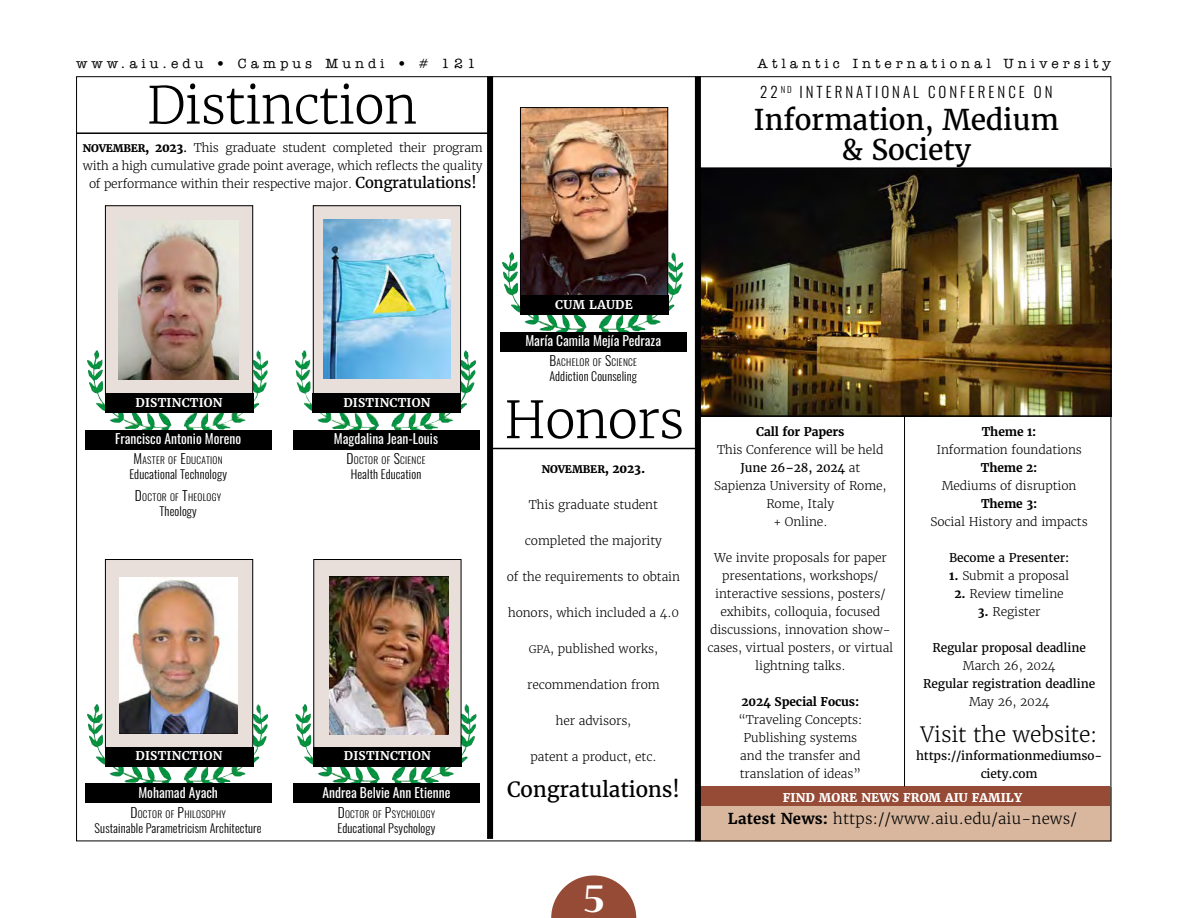
<style>
.page{position:relative;width:1188px;height:918px;background:#fff}
.page>*{position:absolute;margin:0;border:0;box-sizing:border-box;transform-origin:0 0}
.t1{font:300 51px "Merriweather";letter-spacing:-.02em;color:#000}
.t2{font:800 39px "Ador Hairline";color:#fff}
.t3{font:28.5px/30px "Merriweather";letter-spacing:-.01em;color:#000;text-align:center}
.t4{font:300 21px "Merriweather";letter-spacing:-.01em;color:#000}
.t5{font:21px "Merriweather";letter-spacing:-.01em;color:#000}
.t6{font:300 15px "Merriweather";letter-spacing:.01em;color:#000}
.t7{font:300 15px "Oswald";letter-spacing:.2em;color:#000}
.t8{font:13.5px "Oswald";color:#fff}
.t9{font:500 13.5px "American Typewriter ITC Pro";letter-spacing:.3em;color:#000}
.t10{font:300 12px/18px "Merriweather";letter-spacing:-.01em;color:#000;text-align:center}
.t11{font:300 12px "Oswald";letter-spacing:.01em;color:#000}
.t12{font:12px/18px "Merriweather";letter-spacing:-.01em;color:#000;text-align:center}
.t13{font:700 12px "Merriweather";letter-spacing:.02em;color:#fff}
.t14{font:700 12px "Merriweather";letter-spacing:-.01em;color:#000}
.t15{font:800 12px "Merriweather";letter-spacing:.01em;color:#fff}
.t16{font:800 10.5px "Merriweather";letter-spacing:-.01em;color:#000}
.t17{font:300 9.45px "Oswald";letter-spacing:.03em;color:#000}
.s1{font-weight:800;font-size:10.5px}
.s2{font-weight:800}
.s3{font-weight:400}
.s4{font-weight:400;font-size:15px}
.s5{font-size:13.5px}
.s6{font-size:12px}
.s7{font-size:10.5px}
.s8{font-weight:700}
</style>
<div class="page">
<img style="left:701px;top:169px;width:408px;height:246px">
<div style="left:697px;top:787px;width:414px;height:54px;background:#d8b79e"></div>
<div style="left:697px;top:786px;width:413px;height:20px;background:#964b36"></div>
<svg style="left:551px;top:875px;width:85px;height:43px"></svg>
<div style="left:695px;top:76px;width:6px;height:765px;background:#000"></div>
<div style="left:487px;top:76px;width:6px;height:763px;background:#000"></div>
<hr style="left:904px;top:417px;width:1px;height:369px;background:#000">
<hr style="left:697px;top:167px;width:413px;height:2px;background:#000">
<hr style="left:699px;top:415px;width:411px;height:2px;background:#000">
<img style="left:295px;top:704px;width:181px;height:80px">
<div style="left:314px;top:560px;width:147px;height:188px;background:#e8dfdb"></div>
<img style="left:330px;top:577px;width:119px;height:158px">
<div style="left:293px;top:784px;width:187px;height:19px;background:#000"></div>
<div style="left:313px;top:747px;width:149px;height:19px;background:#000"></div>
<img style="left:87px;top:350px;width:181px;height:80px">
<div style="left:105px;top:206px;width:148px;height:188px;background:#e8dfdb"></div>
<img style="left:119px;top:221px;width:119px;height:159px">
<div style="left:105px;top:205px;width:148px;height:189px;border:1px solid #000"></div>
<div style="left:85px;top:430px;width:186px;height:19px;background:#000"></div>
<div style="left:105px;top:393px;width:148px;height:20px;background:#000"></div>
<img style="left:87px;top:704px;width:181px;height:80px">
<div style="left:105px;top:560px;width:148px;height:188px;background:#e8dfdb"></div>
<div style="left:105px;top:559px;width:148px;height:189px;border:1px solid #000"></div>
<img style="left:119px;top:578px;width:119px;height:156px">
<div style="left:85px;top:784px;width:186px;height:19px;background:#000"></div>
<div style="left:105px;top:747px;width:148px;height:19px;background:#000"></div>
<img style="left:295px;top:350px;width:181px;height:80px">
<div style="left:313px;top:206px;width:148px;height:188px;background:#e8dfdb"></div>
<div style="left:313px;top:205px;width:148px;height:189px;border:1px solid #000"></div>
<img style="left:323px;top:220px;width:128px;height:158px">
<div style="left:293px;top:430px;width:186px;height:19px;background:#000"></div>
<div style="left:313px;top:393px;width:148px;height:20px;background:#000"></div>
<img style="left:502px;top:252px;width:181px;height:80px">
<img style="left:522px;top:109px;width:144px;height:185px">
<div style="left:520px;top:107px;width:148px;height:189px;border:1px solid #000"></div>
<div style="left:500px;top:332px;width:187px;height:19px;background:#000"></div>
<div style="left:520px;top:295px;width:148px;height:19px;background:#000"></div>
<hr style="left:76px;top:132px;width:414px;height:2px;background:#000">
<hr style="left:490px;top:448px;width:208px;height:1px;background:#000">
<p class="t9" style="left:76px;top:55px;width:401px">www.aiu.edu • Campus Mundi • # 121</p>
<p class="t9" style="left:758px;top:55px;width:355px">Atlantic International University</p>
<h1 class="t1" style="left:147px;top:74px;width:272px">Distinction</h1>
<p class="t10" style="left:83px;top:139px;width:401px"><span class="s1">NOVEMBER</span><span class="s2">, 2023</span><span class="s3">.</span> This graduate student completed their program with a high cumulative grade point average, which reflects the quality of performance within their respective major. <span class="s4">Congratulations!</span></p>
<p class="t7" style="left:760px;top:79px;width:294px">22 <sup>ND</sup> INTERNATIONAL CONFERENCE ON</p>
<h3 class="t3" style="left:753px;top:105px;width:307px">Information, Medium &amp; Society</h3>
<p class="t13" style="left:136px;top:395px;width:89px">DISTINCTION</p>
<p class="t8" style="left:115px;top:427px;width:127px">Francisco Antonio Moreno</p>
<p class="t17" style="left:134px;top:452px;width:91px"><span class="s5">M</span>ASTER OF <span class="s5">E</span>DUCATION</p>
<p class="t11" style="left:129px;top:463px;width:99px">Educational Technology</p>
<p class="t17" style="left:135px;top:489px;width:88px"><span class="s5">D</span>OCTOR OF <span class="s5">T</span>HEOLOGY</p>
<p class="t11" style="left:160px;top:501px;width:39px">Theology</p>
<p class="t13" style="left:136px;top:748px;width:89px">DISTINCTION</p>
<p class="t8" style="left:138px;top:781px;width:81px">Mohamad Ayach</p>
<p class="t17" style="left:130px;top:805px;width:97px"><span class="s5">D</span>OCTOR OF <span class="s5">P</span>HILOSOPHY</p>
<p class="t11" style="left:95px;top:817px;width:169px">Sustainable Parametricism Architecture</p>
<p class="t13" style="left:343px;top:395px;width:89px">DISTINCTION</p>
<p class="t8" style="left:334px;top:427px;width:106px">Magdalina Jean-Louis</p>
<p class="t17" style="left:347px;top:452px;width:81px"><span class="s5">D</span>OCTOR OF <span class="s5">S</span>CIENCE</p>
<p class="t11" style="left:351px;top:463px;width:72px">Health Education</p>
<p class="t13" style="left:344px;top:748px;width:89px">DISTINCTION</p>
<p class="t8" style="left:323px;top:781px;width:129px">Andrea Belvie Ann Etienne</p>
<p class="t17" style="left:338px;top:805px;width:99px"><span class="s5">D</span>OCTOR OF <span class="s5">P</span>SYCHOLOGY</p>
<p class="t11" style="left:338px;top:817px;width:99px">Educational Psychology</p>
<p class="t13" style="left:555px;top:297px;width:79px">CUM LAUDE</p>
<p class="t8" style="left:525px;top:329px;width:137px">María Camila Mejía Pedraza</p>
<p class="t17" style="left:549px;top:354px;width:89px"><span class="s5">B</span>ACHELOR OF <span class="s5">S</span>CIENCE</p>
<p class="t11" style="left:549px;top:365px;width:89px">Addiction Counseling</p>
<h1 class="t1" style="left:504px;top:388px;width:182px">Honors</h1>
<p class="t16" style="left:542px;top:462px;width:105px">NOVEMBER<span class="s6">, 2023.</span></p>
<p class="t10" style="left:529px;top:495px;width:131px">This graduate student</p>
<p class="t10" style="left:525px;top:531px;width:139px">completed the majority</p>
<p class="t10" style="left:507px;top:567px;width:175px">of the requirements to obtain</p>
<p class="t10" style="left:508px;top:603px;width:172px">honors, which included a 4.0</p>
<p class="t10" style="left:529px;top:639px;width:131px"><span class="s7">GPA</span>, published works,</p>
<p class="t10" style="left:527px;top:675px;width:134px">recommendation from</p>
<p class="t10" style="left:556px;top:711px;width:77px">her advisors,</p>
<p class="t10" style="left:531px;top:747px;width:127px">patent a product, etc.</p>
<h3 class="t5" style="left:507px;top:776px;width:174px">Congratulations!</h3>
<h2 class="t2" style="left:582px;top:868px;width:25px">5</h2>
<p class="t14" style="left:756px;top:424px;width:90px">Call for Papers</p>
<p class="t10" style="left:714px;top:441px;width:174px">This Conference will be held<br><span class="s3">June 26–28, 2024</span> at<br>Sapienza University of Rome,<br>Rome, Italy<br>+ Online.</p>
<p class="t10" style="left:707px;top:549px;width:187px">We invite proposals for paper presentations, workshops/ interactive sessions, posters/ exhibits, colloquia, focused discussions, innovation show&shy;cases, virtual posters, or virtual lightning talks.</p>
<p class="t14" style="left:741px;top:694px;width:119px">2024 Special Focus:</p>
<p class="t10" style="left:738px;top:711px;width:125px">“Traveling Concepts:<br>Publishing systems and the transfer and translation of ideas”</p>
<p class="t14" style="left:982px;top:424px;width:56px">Theme 1:</p>
<p class="t10" style="left:936px;top:441px;width:147px">Information foundations</p>
<p class="t14" style="left:981px;top:460px;width:58px">Theme 2:</p>
<p class="t10" style="left:942px;top:477px;width:136px">Mediums of disruption</p>
<p class="t14" style="left:981px;top:496px;width:58px">Theme 3:</p>
<p class="t10" style="left:931px;top:513px;width:159px">Social History and impacts</p>
<p class="t12" style="left:949px;top:549px;width:122px">Become a Presenter:</p>
<p class="t10" style="left:949px;top:567px;width:121px"><span class="s8">1.</span> Submit a proposal</p>
<p class="t10" style="left:955px;top:585px;width:111px"><span class="s8">2.</span> Review timeline</p>
<p class="t10" style="left:978px;top:603px;width:64px"><span class="s8">3.</span> Register</p>
<p class="t12" style="left:932px;top:639px;width:155px">Regular proposal deadline</p>
<p class="t10" style="left:963px;top:657px;width:94px">March 26, 2024</p>
<p class="t12" style="left:923px;top:675px;width:174px">Regular registration deadline</p>
<p class="t10" style="left:969px;top:693px;width:82px">May 26, 2024</p>
<h3 class="t4" style="left:921px;top:721px;width:178px">Visit the website:</h3>
<p class="t12" style="left:916px;top:747px;width:188px">https://informationmediumso&shy;ciety.com</p>
<p class="t15" style="left:783px;top:790px;width:241px">FIND MORE NEWS FROM AIU FAMILY</p>
<p class="t6" style="left:728px;top:810px;width:351px"><span class="s8">Latest News:</span> https://www.aiu.edu/aiu-news/</p>
</div>
